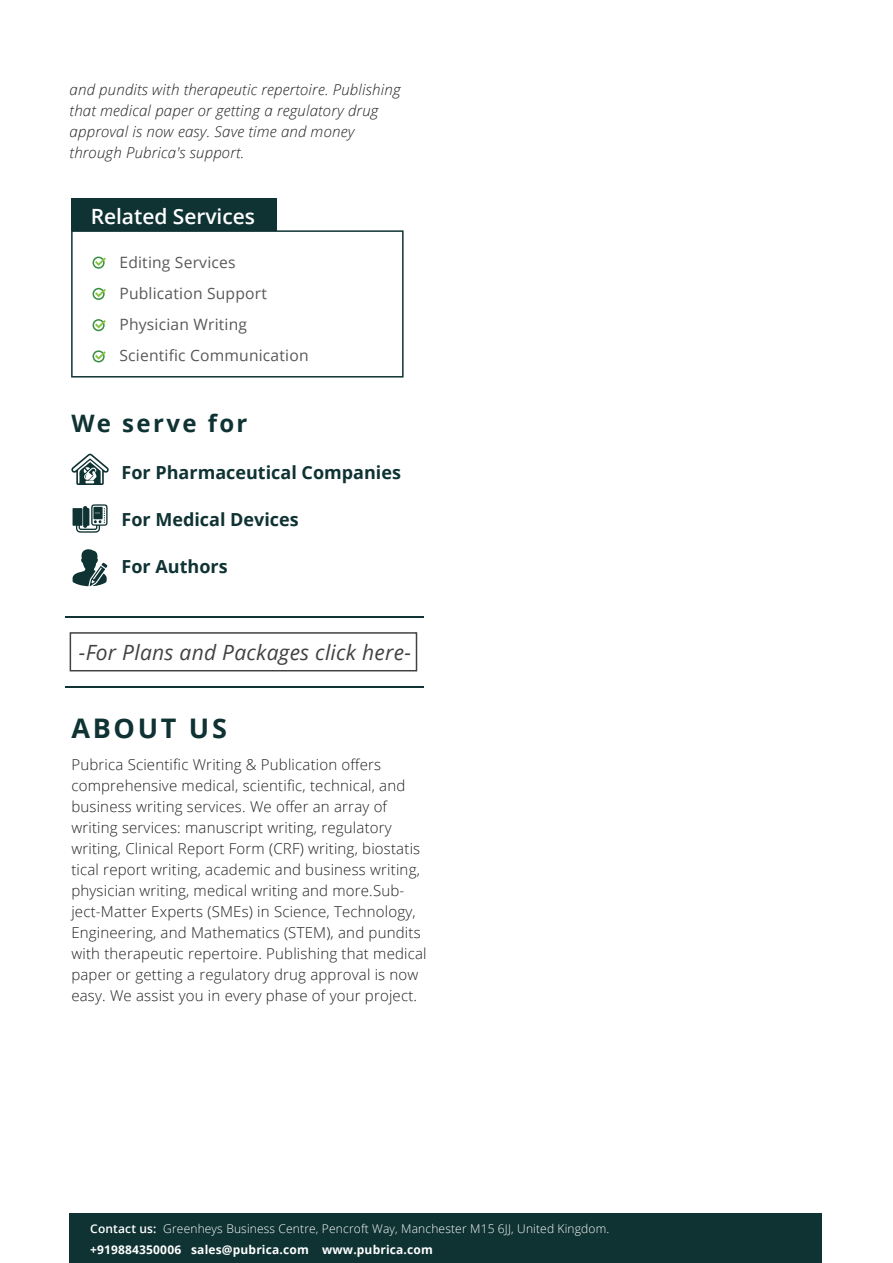
<style>
.page{position:relative;width:893px;height:1263px;background:#fff}
.page>*{position:absolute;margin:0;border:0;box-sizing:border-box;transform-origin:0 0}
.t1{font:700 27px "Open Sans";letter-spacing:.1em;color:#0f3233}
.t2{font:700 24px "Open Sans";letter-spacing:.1em;color:#0f3233}
.t3{font:italic 21px "Open Sans";letter-spacing:.015em;color:#424242}
.t4{font:600 21px "Open Sans";color:#fff}
.t5{font:700 18px "Open Sans";color:#0f3233}
.t6{font:15.6px/31.2px "Open Sans";letter-spacing:.015em;color:#595959}
.t7{font:300 15px/21px "Open Sans";letter-spacing:.015em;color:#221f20}
.t8{font:italic 300 15px/21px "Open Sans";letter-spacing:.015em;color:#221f20}
.t9{font:300 12px/21px "Open Sans";letter-spacing:.015em;color:#fff}
.s1{font-weight:600}
.s2{font-weight:700}
</style>
<div class="page">
<div style="left:69px;top:1213px;width:753px;height:50px;background:#0f3233"></div>
<div style="left:71px;top:230px;width:333px;height:147px;border:2px solid #0f3233"></div>
<div style="left:71px;top:199px;width:206px;height:32px;background:#0f3233"></div>
<svg style="left:93px;top:257px;width:13px;height:12px"></svg>
<svg style="left:93px;top:288px;width:13px;height:12px"></svg>
<svg style="left:93px;top:319px;width:13px;height:12px"></svg>
<svg style="left:93px;top:350px;width:13px;height:12px"></svg>
<hr style="left:65px;top:686px;width:358px;height:2px;background:#0f3233">
<hr style="left:65px;top:616px;width:358px;height:1px;background:#0f3233">
<div style="left:70px;top:632px;width:347px;height:39px;border:2px solid #424242"></div>
<svg style="left:71px;top:453px;width:38px;height:32px"></svg>
<svg style="left:73px;top:504px;width:35px;height:29px"></svg>
<svg style="left:73px;top:549px;width:34px;height:37px"></svg>
<p class="t8" style="left:70px;top:79px;width:332px">and pundits with therapeutic repertoire. Publishing that medical paper or getting a regulatory drug approval is now easy. Save time and money through Pubrica's support.</p>
<h3 class="t4" style="left:91px;top:201px;width:166px">Related Services</h3>
<p class="t6" style="left:119px;top:246px;width:191px">Editing Services<br>Publication Support<br>Physician Writing<br>Scientific Communication</p>
<h2 class="t2" style="left:71px;top:407px;width:178px">We serve for</h2>
<p class="t5" style="left:122px;top:460px;width:281px">For Pharmaceutical Companies</p>
<p class="t5" style="left:122px;top:507px;width:179px">For Medical Devices</p>
<p class="t5" style="left:122px;top:553px;width:108px">For Authors</p>
<h3 class="t3" style="left:79px;top:638px;width:334px">-For Plans and Packages click here-</h3>
<h1 class="t1" style="left:71px;top:709px;width:157px">ABOUT US</h1>
<p class="t7" style="left:71px;top:754px;width:357px">Pubrica Scientific Writing &amp; Publication offers comprehensive medical, scientific, technical, and business writing services. We offer an array of writing services: manuscript writing, regulatory writing, Clinical Report Form (CRF) writing, biostatis tical report writing, academic and business writing, physician writing, medical writing and more.Sub&shy;ject-Matter Experts (SMEs) in Science, Technology, Engineering, and Mathematics (STEM), and pundits with therapeutic repertoire. Publishing that medical paper or getting a regulatory drug approval is now easy. We assist you in every phase of your project.</p>
<p class="t9" style="left:90px;top:1218px;width:521px"><span class="s1">Contact us:</span> Greenheys Business Centre, Pencroft Way, Manchester M15 6JJ, United Kingdom. <span class="s2">+919884350006 sales@pubrica.com www.pubrica.com</span></p>
</div>
